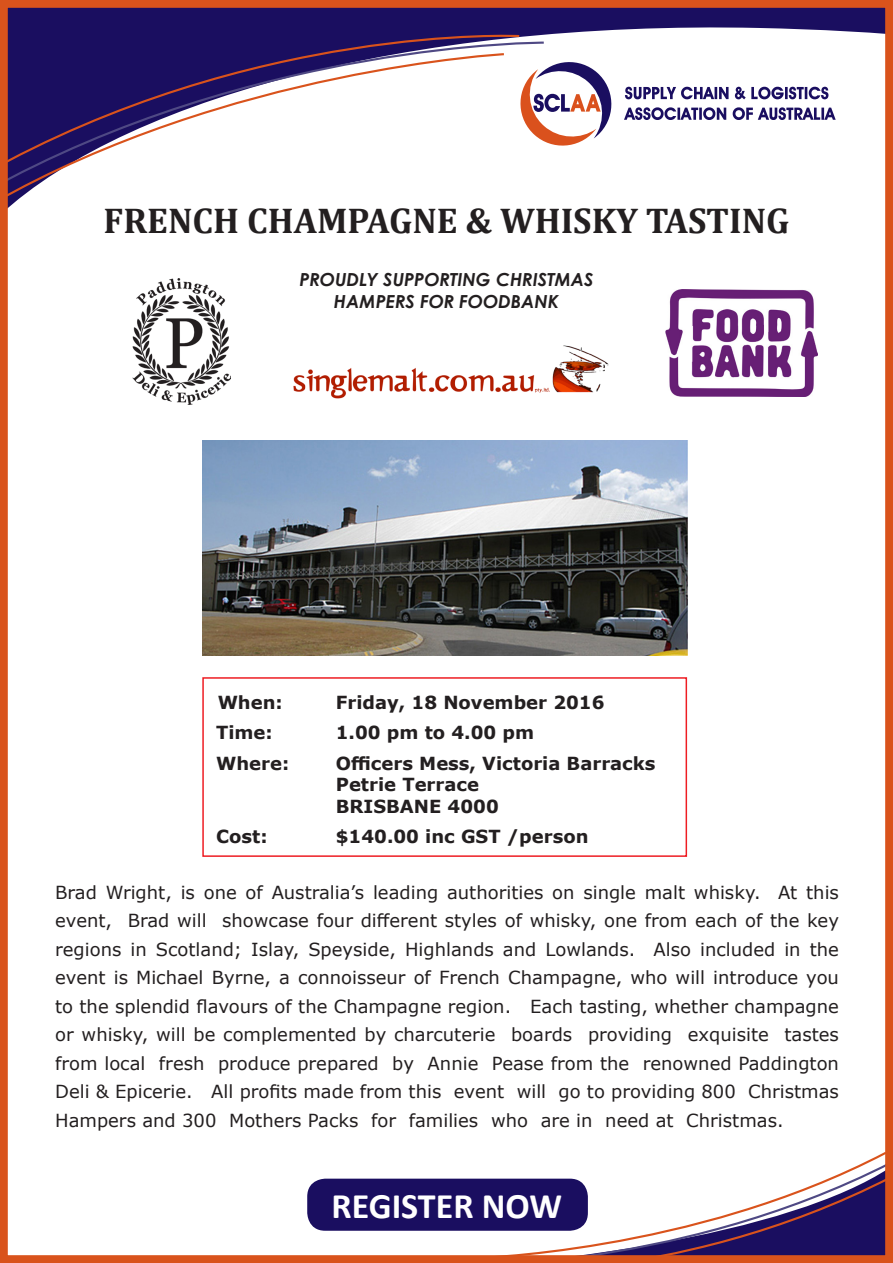
<style>
.page{position:relative;width:893px;height:1263px;background:#fff}
.page>*{position:absolute;margin:0;border:0;box-sizing:border-box;transform-origin:0 0}
.t1{font:700 36px "Cambria";color:#231f20}
.t2{font:700 36px "Calibri";color:#fff}
.t3{font:18px/28.5px "Verdana";color:#231f20;text-align:justify}
.t4{font:700 18px/21.6px "Verdana";color:#231f20}
.t5{font:italic 700 18px/21.6px "Century Gothic";color:#231f20;text-align:center}
</style>
<div class="page">
<svg style="left:9px;top:9px;width:875px;height:111px"></svg>
<svg style="left:9px;top:40px;width:537px;height:155px"></svg>
<svg style="left:9px;top:24px;width:512px;height:154px"></svg>
<svg style="left:454px;top:1173px;width:430px;height:81px"></svg>
<div style="left:0;top:0;width:893px;height:1263px;border:8px solid #d9531c"></div>
<svg style="left:520px;top:62px;width:96px;height:84px"></svg>
<svg style="left:625px;top:87px;width:103px;height:12px"></svg>
<svg style="left:735px;top:87px;width:93px;height:12px"></svg>
<svg style="left:624px;top:107px;width:102px;height:13px"></svg>
<svg style="left:733px;top:107px;width:103px;height:13px"></svg>
<div style="left:307px;top:1179px;width:281px;height:52px;background:#1a0e60;border-radius:18px"></div>
<div style="left:202px;top:677px;width:485px;height:180px;border:2px solid #ee1d23"></div>
<img style="left:203px;top:440px;width:484px;height:215px">
<img style="left:666px;top:289px;width:152px;height:107px">
<img style="left:133px;top:279px;width:97px;height:126px">
<img style="left:293px;top:345px;width:316px;height:54px">
<h1 class="t1" style="left:104px;top:195px;width:687px">FRENCH CHAMPAGNE &amp; WHISKY TASTING</h1>
<p class="t5" style="left:299px;top:268px;width:296px">PROUDLY SUPPORTING CHRISTMAS<br>HAMPERS FOR FOODBANK</p>
<p class="t4" style="left:218px;top:692px;width:67px">When:</p>
<p class="t4" style="left:336px;top:692px;width:270px">Friday, 18 November 2016</p>
<p class="t4" style="left:216px;top:722px;width:58px">Time:</p>
<p class="t4" style="left:336px;top:722px;width:200px">1.00 pm to 4.00 pm</p>
<p class="t4" style="left:216px;top:752px;width:75px">Where:</p>
<p class="t4" style="left:336px;top:752px;width:321px">Officers Mess, Victoria Barracks<br>Petrie Terrace<br>BRISBANE 4000</p>
<p class="t4" style="left:216px;top:825px;width:53px">Cost:</p>
<p class="t4" style="left:336px;top:825px;width:254px">$140.00 inc GST /person</p>
<p class="t3" style="left:55px;top:878px;width:785px">Brad Wright, is one of Australia’s leading authorities on single malt whisky. At this event, Brad will showcase four different styles of whisky, one from each of the key regions in Scotland; Islay, Speyside, Highlands and Lowlands. Also included in the event is Michael Byrne, a connoisseur of French Champagne, who will introduce you to the splendid flavours of the Champagne region. Each tasting, whether champagne or whisky, will be complemented by charcuterie boards providing exquisite tastes from local fresh produce prepared by Annie Pease from the renowned Paddington Deli &amp; Epicerie. All profits made from this event will go to providing 800 Christmas Hampers and 300 Mothers Packs for families who are in need at Christmas.</p>
<h1 class="t2" style="left:331px;top:1181px;width:232px">REGISTER NOW</h1>
</div>
